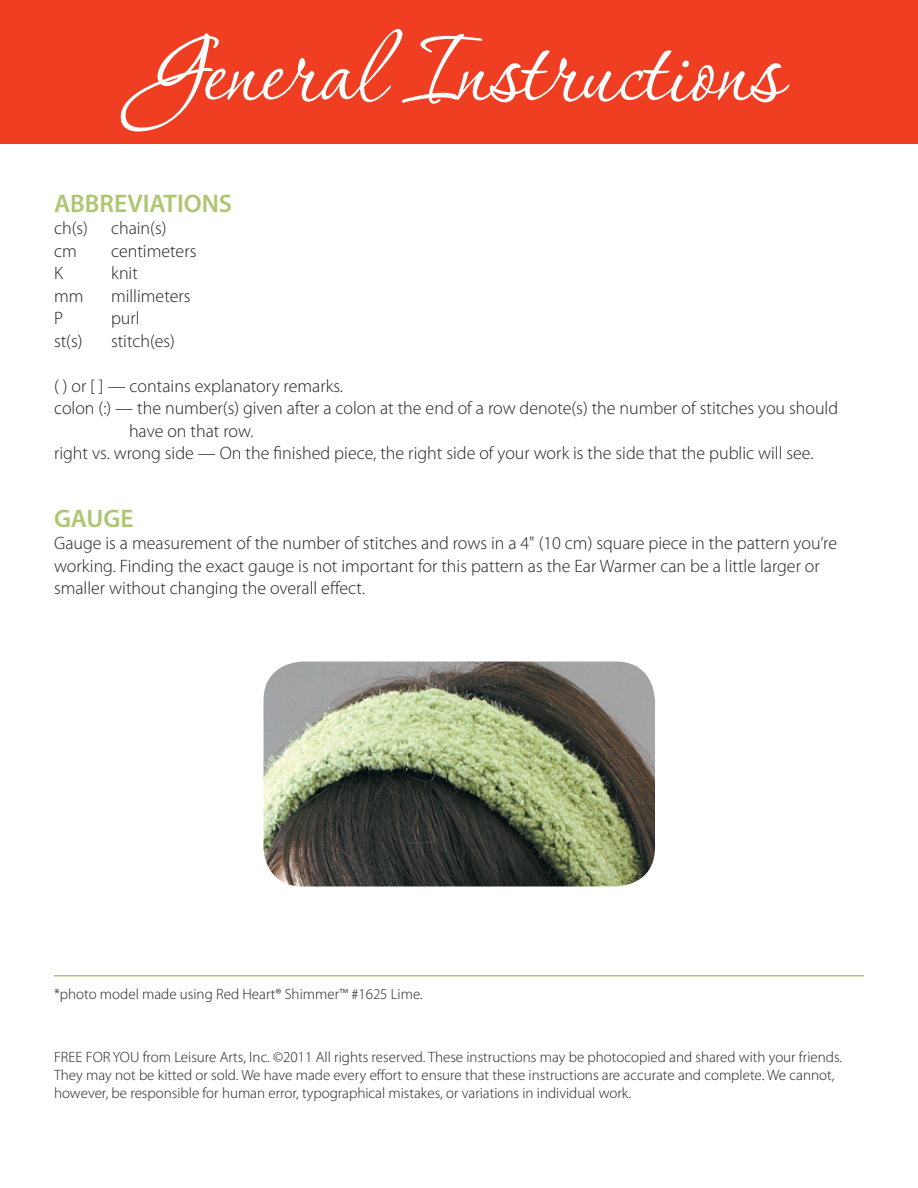
<style>
.page{position:relative;width:918px;height:1188px;background:#fff}
.page>*{position:absolute;margin:0;border:0;box-sizing:border-box;transform-origin:0 0}
.t1{font:120px "P22 Corinthia";color:#fff}
.t2{font:600 25.5px "Myriad Pro";color:#aec671}
.Body_Text{font:300 18px/22.5px "Myriad Pro";color:#231f20}
.Body_Text-2{font:300 15px/18px "Myriad Pro";color:#231f20}
</style>
<div class="page">
<hr style="left:54px;top:975px;width:810px;height:1px;background:#aec671">
<div style="left:0;top:0;width:918px;height:144px;background:#ef3e22"></div>
<img style="left:264px;top:662px;width:391px;height:224px">
<p class="t1" style="left:136px;top:9px;width:647px">General Instructions</p>
<p class="t2" style="left:54px;top:189px;width:180px">ABBREVIATIONS</p>
<p class="Body_Text" style="left:54px;top:217px;width:35px">ch(s)</p>
<p class="Body_Text" style="left:111px;top:217px;width:57px">chain(s)</p>
<p class="Body_Text" style="left:54px;top:240px;width:24px">cm</p>
<p class="Body_Text" style="left:111px;top:240px;width:87px">centimeters</p>
<p class="Body_Text" style="left:54px;top:262px;width:10px">K</p>
<p class="Body_Text" style="left:111px;top:262px;width:28px">knit</p>
<p class="Body_Text" style="left:54px;top:285px;width:31px">mm</p>
<p class="Body_Text" style="left:111px;top:285px;width:81px">millimeters</p>
<p class="Body_Text" style="left:54px;top:307px;width:11px">P</p>
<p class="Body_Text" style="left:111px;top:307px;width:30px">purl</p>
<p class="Body_Text" style="left:54px;top:330px;width:30px">st(s)</p>
<p class="Body_Text" style="left:111px;top:330px;width:66px">stitch(es)</p>
<p class="Body_Text" style="left:54px;top:375px;width:291px">( ) or [ ] — contains explanatory remarks.</p>
<p class="Body_Text" style="left:129px;top:397px;width:711px;text-indent:-75px">colon (:) — the number(s) given after a colon at the end of a row denote(s) the number of stitches you should have on that row.</p>
<p class="Body_Text" style="left:54px;top:442px;width:761px">right vs. wrong side — On the finished piece, the right side of your work is the side that the public will see.</p>
<p class="t2" style="left:54px;top:504px;width:81px">GAUGE</p>
<p class="Body_Text" style="left:54px;top:532px;width:785px">Gauge is a measurement of the number of stitches and rows in a 4" (10 cm) square piece in the pattern you‘re working. Finding the exact gauge is not important for this pattern as the Ear Warmer can be a little larger or smaller without changing the overall effect.</p>
<p class="Body_Text-2" style="left:54px;top:985px;width:370px">*photo model made using Red Heart® Shimmer™ #1625 Lime.</p>
<p class="Body_Text-2" style="left:54px;top:1048px;width:790px">FREE FOR YOU from Leisure Arts, Inc. ©2011 All rights reserved. These instructions may be photocopied and shared with your friends.<br>They may not be kitted or sold. We have made every effort to ensure that these instructions are accurate and complete. We cannot, however, be responsible for human error, typographical mistakes, or variations in individual work.</p>
</div>
